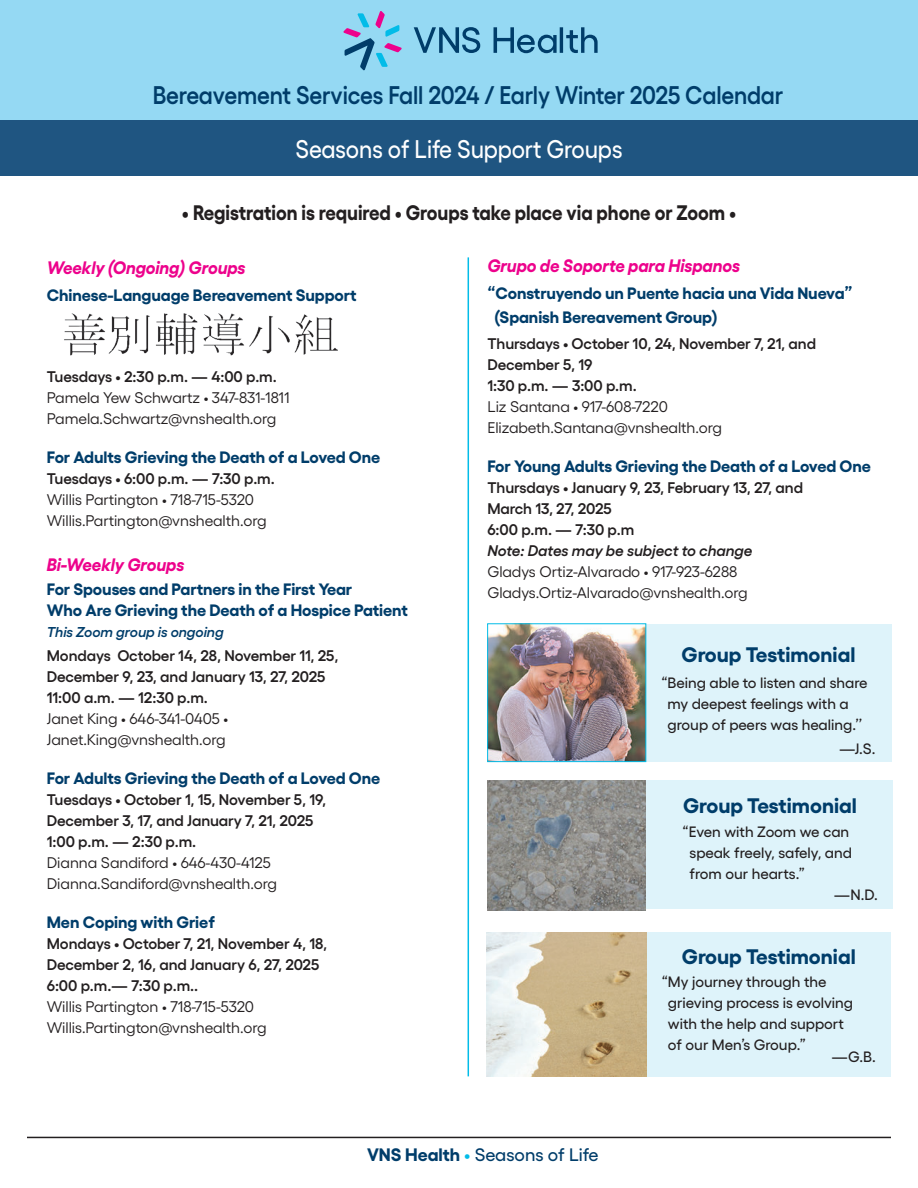
<style>
.page{position:relative;width:918px;height:1188px;background:#fff}
.page>*{position:absolute;margin:0;border:0;box-sizing:border-box;transform-origin:0 0}
.t1{font:600 25.5px "Gellix";letter-spacing:-.005em;color:#003d6a;scale:.9 1}
.t2{font:500 25.5px "Gellix";letter-spacing:-.005em;color:#fff;scale:.9 1}
.t3{font:700 21px "Gellix";color:#231f20;scale:.9 1}
.t4{font:700 21px "Gellix";color:#003d6a}
.t5{font:italic 700 18px "Gellix";letter-spacing:-.005em;color:#ed028c;scale:.95 1}
.t6{font:500 18px "Gellix";color:#003d6a}
.t7{font:700 16.5px/21px "Gellix";letter-spacing:-.005em;color:#003d6a}
.t8{font:600 15.3px/21px "Gellix";letter-spacing:-.005em;color:#231f20}
.t9{font:15.3px/21px "Gellix";letter-spacing:-.005em;color:#231f20}
.t10{font:italic 600 15.3px "Gellix";letter-spacing:-.01em;color:#231f20}
.t11{font:500 15px/21px "Gellix";color:#231f20}
.t12{font:italic 600 14.25px "Gellix";letter-spacing:-.005em;color:#003d6a}
.s1{font-weight:700}
.s2{font-weight:600;color:#02bce8}
</style>
<div class="page">
<hr style="left:27px;top:1137px;width:864px;height:1px;background:#231f20">
<div style="left:0;top:120px;width:918px;height:56px;background:#1f5581"></div>
<hr style="left:468px;top:257px;width:1px;height:819px;background:#02bce8">
<div style="left:0;top:0;width:918px;height:120px;background:#95d9f3"></div>
<svg style="left:343px;top:11px;width:59px;height:60px"></svg>
<svg style="left:414px;top:27px;width:66px;height:26px"></svg>
<svg style="left:494px;top:27px;width:104px;height:26px"></svg>
<img style="left:64px;top:313px;width:274px;height:43px">
<div style="left:488px;top:624px;width:404px;height:138px;background:#def3fa"></div>
<img style="left:489px;top:626px;width:155px;height:134px">
<div style="left:487px;top:624px;width:159px;height:138px;border:1px solid #02bce8"></div>
<div style="left:486px;top:932px;width:405px;height:144px;background:#def3fa"></div>
<img style="left:486px;top:932px;width:160px;height:144px">
<div style="left:487px;top:781px;width:405px;height:128px;background:#def3fa"></div>
<img style="left:487px;top:781px;width:158px;height:129px">
<h1 class="t1" style="left:153px;top:75px;width:702px">Bereavement Services Fall 2024 / Early Winter 2025 Calendar</h1>
<h1 class="t2" style="left:296px;top:130px;width:365px">Seasons of Life Support Groups</h1>
<h2 class="t3" style="left:182px;top:196px;width:617px">• Registration is required • Groups take place via phone or Zoom •</h2>
<p class="t5" style="left:47px;top:253px;width:211px">Weekly (Ongoing) Groups</p>
<p class="t7" style="left:47px;top:283px;width:311px">Chinese-Language Bereavement Support</p>
<p class="t5" style="left:487px;top:252px;width:267px">Grupo de Soporte para Hispanos</p>
<p class="t7" style="left:494px;top:280px;width:360px;line-height:24px;text-indent:-7px">“Construyendo un Puente hacia una Vida Nueva” (Spanish Bereavement Group)</p>
<p class="t8" style="left:487px;top:331px;width:330px">Thursdays • October 10, 24, November 7, 21, and<br>December 5, 19<br>1:30 p.m. — 3:00 p.m.</p>
<p class="t9" style="left:487px;top:395px;width:236px">Liz Santana • 917-608-7220<br>Elizabeth.Santana@vnshealth.org</p>
<p class="t7" style="left:487px;top:454px;width:385px">For Young Adults Grieving the Death of a Loved One</p>
<p class="t8" style="left:487px;top:475px;width:317px">Thursdays • January 9, 23, February 13, 27, and<br>March 13, 27, 2025<br>6:00 p.m. — 7:30 p.m</p>
<p class="t10" style="left:487px;top:539px;width:267px">Note: Dates may be subject to change</p>
<p class="t9" style="left:487px;top:560px;width:262px">Gladys Ortiz-Alvarado • 917-923-6288<br>Gladys.Ortiz-Alvarado@vnshealth.org</p>
<p class="t8" style="left:47px;top:364px;width:232px">Tuesdays • 2:30 p.m. — 4:00 p.m.</p>
<p class="t9" style="left:47px;top:385px;width:244px">Pamela Yew Schwartz • 347-831-1811<br>Pamela.Schwartz@vnshealth.org</p>
<p class="t7" style="left:47px;top:445px;width:335px">For Adults Grieving the Death of a Loved One</p>
<p class="t8" style="left:47px;top:466px;width:230px">Tuesdays • 6:00 p.m. — 7:30 p.m.</p>
<p class="t9" style="left:47px;top:487px;width:221px">Willis Partington • 718-715-5320<br>Willis.Partington@vnshealth.org</p>
<p class="t5" style="left:47px;top:550px;width:146px">Bi-Weekly Groups</p>
<p class="t7" style="left:47px;top:577px;width:363px">For Spouses and Partners in the First Year<br>Who Are Grieving the Death of a Hospice Patient</p>
<p class="t12" style="left:47px;top:621px;width:178px">This Zoom group is ongoing</p>
<p class="t8" style="left:47px;top:643px;width:293px">Mondays October 14, 28, November 11, 25,<br>December 9, 23, and January 13, 27, 2025<br>11:00 a.m. — 12:30 p.m.</p>
<p class="t9" style="left:47px;top:706px;width:183px">Janet King • 646-341-0405 •<br>Janet.King@vnshealth.org</p>
<p class="t7" style="left:47px;top:766px;width:335px">For Adults Grieving the Death of a Loved One</p>
<p class="t8" style="left:47px;top:787px;width:281px">Tuesdays • October 1, 15, November 5, 19,<br>December 3, 17, and January 7, 21, 2025<br>1:00 p.m. — 2:30 p.m.</p>
<p class="t9" style="left:47px;top:850px;width:232px">Dianna Sandiford • 646-430-4125<br>Dianna.Sandiford@vnshealth.org</p>
<p class="t7" style="left:47px;top:910px;width:170px">Men Coping with Grief</p>
<p class="t8" style="left:47px;top:931px;width:282px">Mondays • October 7, 21, November 4, 18,<br>December 2, 16, and January 6, 27, 2025<br>6:00 p.m.— 7:30 p.m..</p>
<p class="t9" style="left:47px;top:994px;width:221px">Willis Partington • 718-715-5320<br>Willis.Partington@vnshealth.org</p>
<h2 class="t4" style="left:682px;top:638px;width:175px">Group Testimonial</h2>
<p class="t11" style="left:668px;top:670px;width:202px;text-indent:-6px">“Being able to listen and share my deepest feelings with a group of peers was healing.’’</p>
<p class="t11" style="left:839px;top:736px;width:38px">—J.S.</p>
<h2 class="t4" style="left:683px;top:788px;width:175px">Group Testimonial</h2>
<p class="t11" style="left:683px;top:819px;width:168px">“Even with Zoom we can</p>
<p class="t11" style="left:690px;top:840px;width:164px">speak freely, safely, and</p>
<p class="t11" style="left:690px;top:861px;width:117px">from our hearts.”</p>
<p class="t11" style="left:834px;top:882px;width:46px">—N.D.</p>
<h2 class="t4" style="left:682px;top:940px;width:175px">Group Testimonial</h2>
<p class="t11" style="left:668px;top:970px;width:187px;text-indent:-6px">“My journey through the grieving process is evolving with the help and support of our Men’s Group.”</p>
<p class="t11" style="left:832px;top:1045px;width:46px">—G.B.</p>
<p class="t6" style="left:367px;top:1141px;width:233px"><span class="s1">VNS Health</span> <span class="s2">•</span> Seasons of Life</p>
</div>
